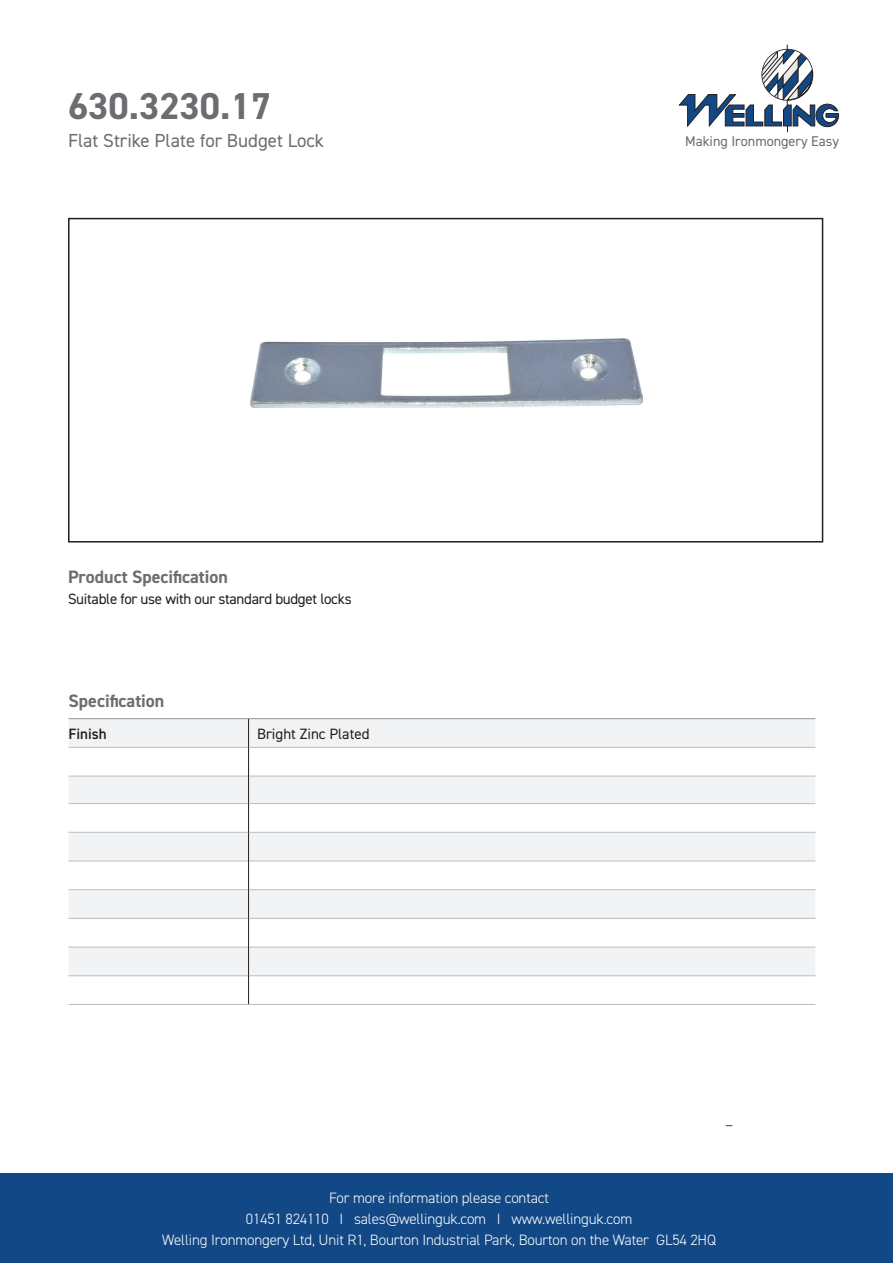
<style>
.page{position:relative;width:893px;height:1263px;background:#fff}
.page>*{position:absolute;margin:0;border:0;box-sizing:border-box;transform-origin:0 0}
.t1{font:700 37.5px "DIN2014";color:#6c6d70}
.t2{font:18.9px "DIN2014";color:#6c6d70}
.t3{font:700 18px "DIN2014";color:#6c6d70}
.t4{font:300 15px/21px "DIN2014";letter-spacing:-.01em;color:#fff;text-align:center}
.t5{font:15px "DIN2014";letter-spacing:-.02em;color:#231f20}
.t6{font:15px "DIN2014";color:#231f20}
.t7{font:600 15px "DIN2014";color:#231f20}
.t8{font:14.1px "DIN2014";color:#6c6d70}
</style>
<div class="page">
<div style="left:0;top:1174px;width:893px;height:89px;background:#124885"></div>
<svg style="left:678px;top:45px;width:161px;height:87px"></svg>
<div style="left:68px;top:218px;width:755px;height:324px;border:2px solid #231f20"></div>
<svg style="left:69px;top:719px;width:746px;height:256px;fill:#f2f3f4"></svg>
<hr style="left:69px;top:718px;width:180px;height:1px;background:#939598">
<hr style="left:249px;top:718px;width:566px;height:1px;background:#939598">
<hr style="left:69px;top:747px;width:179px;height:1px;background:#bcbdc0">
<hr style="left:249px;top:747px;width:566px;height:1px;background:#bcbdc0">
<hr style="left:69px;top:776px;width:179px;height:1px;background:#bcbdc0">
<hr style="left:249px;top:776px;width:566px;height:1px;background:#bcbdc0">
<hr style="left:69px;top:803px;width:179px;height:1px;background:#bcbdc0">
<hr style="left:249px;top:803px;width:566px;height:1px;background:#bcbdc0">
<hr style="left:69px;top:832px;width:179px;height:1px;background:#bcbdc0">
<hr style="left:249px;top:832px;width:566px;height:1px;background:#bcbdc0">
<hr style="left:69px;top:861px;width:179px;height:1px;background:#bcbdc0">
<hr style="left:249px;top:861px;width:566px;height:1px;background:#bcbdc0">
<hr style="left:69px;top:889px;width:179px;height:1px;background:#bcbdc0">
<hr style="left:249px;top:889px;width:566px;height:1px;background:#bcbdc0">
<hr style="left:69px;top:918px;width:179px;height:1px;background:#bcbdc0">
<hr style="left:249px;top:918px;width:566px;height:1px;background:#bcbdc0">
<hr style="left:69px;top:947px;width:179px;height:1px;background:#bcbdc0">
<hr style="left:249px;top:947px;width:566px;height:1px;background:#bcbdc0">
<hr style="left:69px;top:975px;width:179px;height:1px;background:#bcbdc0">
<hr style="left:249px;top:975px;width:566px;height:1px;background:#bcbdc0">
<hr style="left:69px;top:1004px;width:180px;height:1px;background:#bcbdc0">
<hr style="left:249px;top:1004px;width:566px;height:1px;background:#bcbdc0">
<svg style="left:248px;top:719px;width:1px;height:285px"></svg>
<img style="left:250px;top:338px;width:393px;height:69px">
<p class="t1" style="left:68px;top:81px;width:204px">630.3230.17</p>
<p class="t2" style="left:68px;top:128px;width:258px">Flat Strike Plate for Budget Lock</p>
<p class="t3" style="left:68px;top:565px;width:161px">Product Specification</p>
<p class="t5" style="left:68px;top:589px;width:285px">Suitable for use with our standard budget locks</p>
<p class="t3" style="left:69px;top:689px;width:97px">Specification</p>
<p class="t7" style="left:69px;top:724px;width:40px">Finish</p>
<p class="t6" style="left:257px;top:724px;width:114px">Bright Zinc Plated</p>
<p class="t8" style="left:685px;top:132px;width:155px">Making Ironmongery Easy</p>
<p class="t4" style="left:162px;top:1187px;width:555px">For more information please contact<br>01451 824110 I sales@wellinguk.com I www.wellinguk.com<br>Welling Ironmongery Ltd, Unit R1, Bourton Industrial Park, Bourton on the Water GL54 2HQ</p>
</div>
